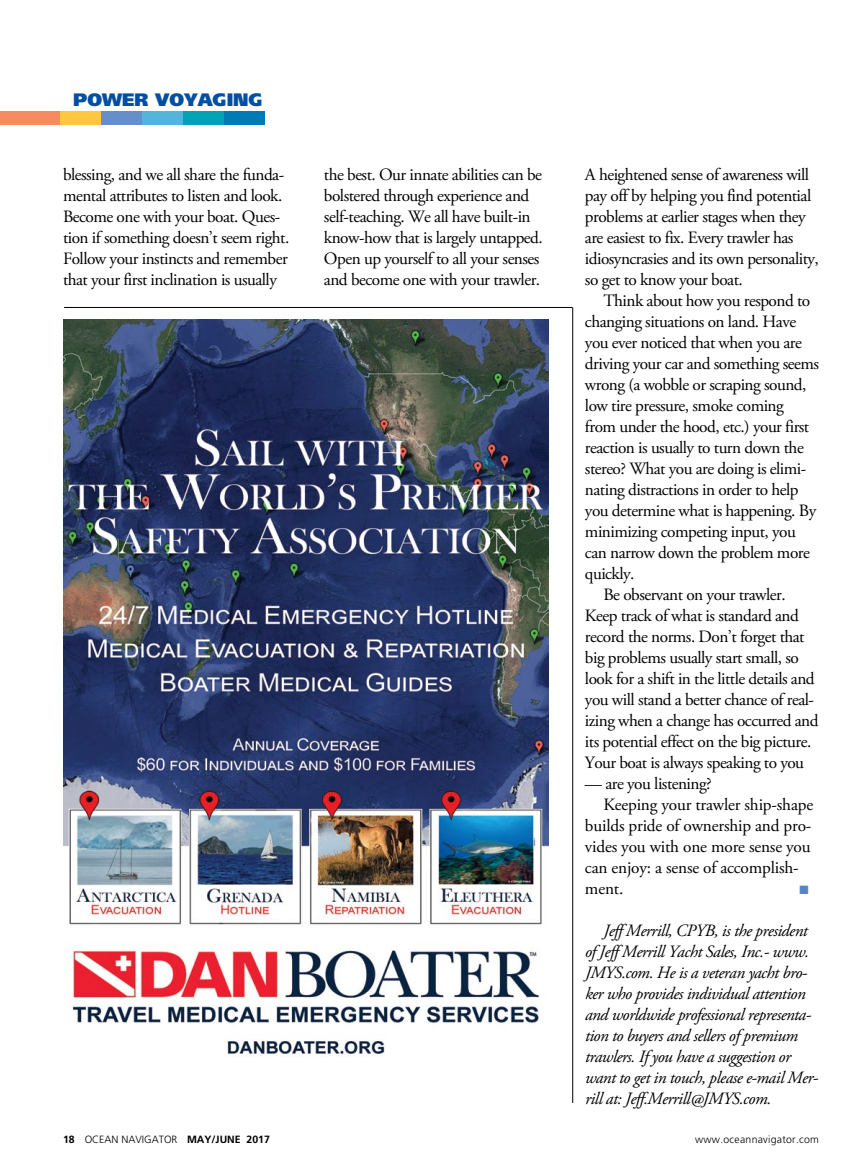
<style>
.page{position:relative;width:864px;height:1175px;background:#fff}
.page>*{position:absolute;margin:0;border:0;box-sizing:border-box;transform-origin:0 0}
.t1{font:900 18px "Frutiger";color:#004fa3}
.t2{font:17.25px/21px "Adobe Garamond Pro";letter-spacing:-.03em;color:#000}
.t3{font:italic 17.25px/21px "Adobe Garamond Pro";letter-spacing:-.03em;color:#000}
.t4{font:17.25px "Adobe Garamond Pro";letter-spacing:-.01em;color:#000}
.t5{font:12px "Zapf Dingbats";color:#5486c6}
.t6{font:700 10.5px "Frutiger";color:#000}
.t7{font:300 10.5px "Frutiger";letter-spacing:.025em;color:#000}
.s1{font-weight:300}
</style>
<div class="page">
<div style="left:0;top:111px;width:60px;height:13px;background:#f68b62"></div>
<div style="left:60px;top:111px;width:41px;height:13px;background:#ffc73f"></div>
<div style="left:101px;top:111px;width:41px;height:13px;background:#648fca"></div>
<div style="left:142px;top:111px;width:41px;height:13px;background:#54b5da"></div>
<div style="left:183px;top:111px;width:41px;height:13px;background:#00a3b3"></div>
<div style="left:224px;top:111px;width:41px;height:13px;background:#007bb4"></div>
<hr style="left:64px;top:307px;width:509px;height:1px;background:#000">
<hr style="left:572px;top:307px;width:1px;height:796px;background:#000">
<img style="left:63px;top:320px;width:486px;height:736px">
<p class="t1" style="left:73px;top:89px;width:191px">POWER VOYAGING</p>
<p class="t2" style="left:63px;top:165px;width:228px">blessing, and we all share the funda&shy;mental attributes to listen and look.<br>Become one with your boat. Ques&shy;tion if something doesn’t seem right.<br>Follow your instincts and remember that your first inclination is usually</p>
<p class="t2" style="left:324px;top:165px;width:220px">the best. Our innate abilities can be bolstered through experience and self-teaching. We all have built-in know-how that is largely untapped.<br>Open up yourself to all your senses and become one with your trawler.</p>
<p class="t2" style="left:585px;top:165px;width:235px">A heightened sense of awareness will pay off by helping you find potential problems at earlier stages when they are easiest to fix. Every trawler has idiosyncrasies and its own personality, so get to know your boat.</p>
<p class="t2" style="left:603px;top:291px;width:208px">Think about how you respond to</p>
<p class="t2" style="left:585px;top:312px;width:213px">changing situations on land. Have</p>
<p class="t2" style="left:585px;top:333px;width:218px">you ever noticed that when you are</p>
<p class="t2" style="left:585px;top:354px;width:236px">driving your car and something seems</p>
<p class="t2" style="left:585px;top:375px;width:223px">wrong (a wobble or scraping sound,</p>
<p class="t2" style="left:585px;top:396px;width:200px">low tire pressure, smoke coming</p>
<p class="t2" style="left:585px;top:416px;width:226px">from under the hood, etc.) your first</p>
<p class="t2" style="left:585px;top:437px;width:220px">reaction is usually to turn down the</p>
<p class="t2" style="left:585px;top:458px;width:223px">stereo? What you are doing is elimi-</p>
<p class="t2" style="left:585px;top:479px;width:215px">nating distractions in order to help</p>
<p class="t2" style="left:585px;top:500px;width:233px">you determine what is happening. By</p>
<p class="t2" style="left:585px;top:521px;width:212px">minimizing competing input, you</p>
<p class="t2" style="left:585px;top:542px;width:226px">can narrow down the problem more</p>
<p class="t2" style="left:585px;top:563px;width:51px">quickly.</p>
<p class="t2" style="left:603px;top:584px;width:184px">Be observant on your trawler.</p>
<p class="t2" style="left:585px;top:605px;width:215px">Keep track of what is standard and</p>
<p class="t2" style="left:585px;top:626px;width:221px">record the norms. Don’t forget that</p>
<p class="t2" style="left:585px;top:647px;width:215px">big problems usually start small, so</p>
<p class="t2" style="left:585px;top:668px;width:231px">look for a shift in the little details and</p>
<p class="t2" style="left:585px;top:689px;width:231px">you will stand a better chance of real-</p>
<p class="t2" style="left:585px;top:710px;width:235px">izing when a change has occurred and</p>
<p class="t2" style="left:585px;top:731px;width:228px">its potential effect on the big picture.</p>
<p class="t2" style="left:585px;top:752px;width:221px">Your boat is always speaking to you</p>
<p class="t2" style="left:585px;top:773px;width:128px">— are you listening?</p>
<p class="t4" style="left:603px;top:794px;width:211px">Keeping your trawler ship-shape</p>
<p class="t4" style="left:585px;top:815px;width:228px">builds pride of ownership and pro-</p>
<p class="t4" style="left:585px;top:836px;width:227px">vides you with one more sense you</p>
<p class="t4" style="left:585px;top:857px;width:215px">can enjoy: a sense of accomplish-</p>
<p class="t2" style="left:585px;top:878px;width:40px">ment.</p>
<p class="t5" style="left:799px;top:884px;width:11px">■</p>
<p class="t3" style="left:585px;top:921px;width:235px;text-indent:18px">Jeff Merrill, CPYB, is the president of Jeff Merrill Yacht Sales, Inc.- www.<br>JMYS.com. He is a veteran yacht bro&shy;ker who provides individual attention and worldwide professional representa&shy;tion to buyers and sellers of premium trawlers. If you have a suggestion or want to get in touch, please e-mail Mer&shy;rill at: Jeff.Merrill@JMYS.com.</p>
<p class="t6" style="left:63px;top:1133px;width:208px">18 <span class="s1">OCEAN NAVIGATOR</span> MAY/JUNE 2017</p>
<p class="t7" style="left:695px;top:1132px;width:125px">www.oceannavigator.com</p>
</div>
